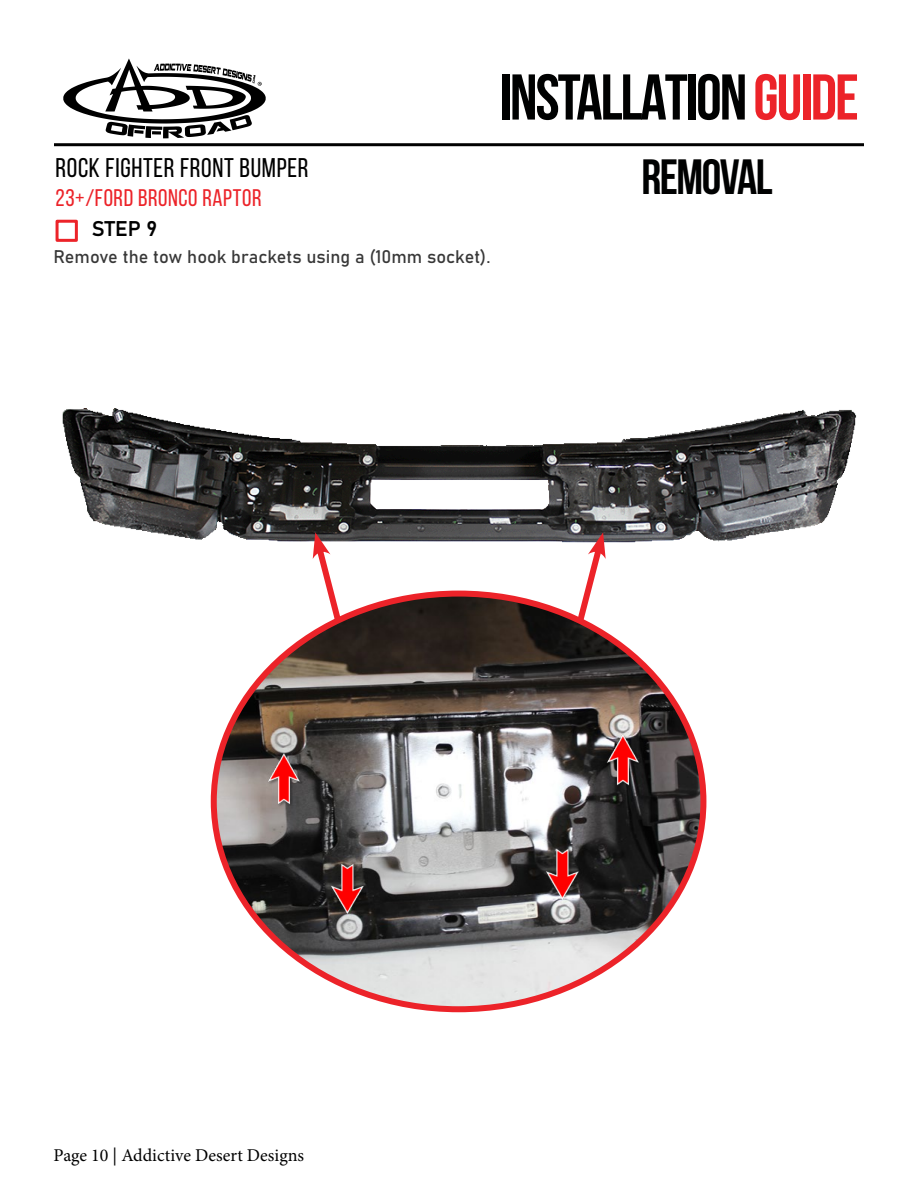
<style>
.page{position:relative;width:918px;height:1188px;background:#fff}
.page>*{position:absolute;margin:0;border:0;box-sizing:border-box;transform-origin:0 0}
.t1{font:700 64.5px "Bebas Neue";letter-spacing:-.03em;color:#000101}
.t2{font:700 49.5px "Bebas Neue";letter-spacing:-.03em;color:#000101}
.t3{font:27px "Bebas Neue";letter-spacing:.025em;color:#000}
.t4{font:24px "Bebas Neue";letter-spacing:.025em;color:#ec2329}
.t5{font:21px "Bahnschrift";color:#000}
.t6{font:18px "Bahnschrift";color:#383838}
.t7{font:18px "Minion Pro";color:#000}
.s1{color:#ec2329}
</style>
<div class="page">
<hr style="left:54px;top:143px;width:810px;height:3px;background:#000">
<svg style="left:63px;top:59px;width:203px;height:79px"></svg>
<div style="left:56px;top:220px;width:22px;height:22px;border:3px solid #ec2329"></div>
<img style="left:62px;top:408px;width:795px;height:135px">
<img style="left:214px;top:594px;width:489px;height:415px">
<img style="left:605px;top:733px;width:39px;height:56px">
<img style="left:545px;top:844px;width:38px;height:57px">
<img style="left:330px;top:859px;width:38px;height:57px">
<img style="left:266px;top:752px;width:39px;height:56px">
<svg style="left:312px;top:532px;width:33px;height:94px"></svg>
<svg style="left:573px;top:532px;width:34px;height:94px"></svg>
<h3 class="t3" style="left:56px;top:153px;width:254px">ROCK FIGHTER FRONT BUMPER</h3>
<h3 class="t4" style="left:56px;top:185px;width:208px">23+/FORD BRONCO RAPTOR</h3>
<p class="t5" style="left:92px;top:213px;width:67px">STEP 9</p>
<p class="t6" style="left:54px;top:243px;width:438px">Remove the tow hook brackets using a (10mm socket).</p>
<h1 class="t1" style="left:500px;top:62px;width:361px">INSTALLATION<span class="s1">GUIDE</span></h1>
<h2 class="t2" style="left:641px;top:150px;width:133px">REMOVAL</h2>
<p class="t7" style="left:54px;top:1143px;width:252px">Page 10 | Addictive Desert Designs</p>
</div>
